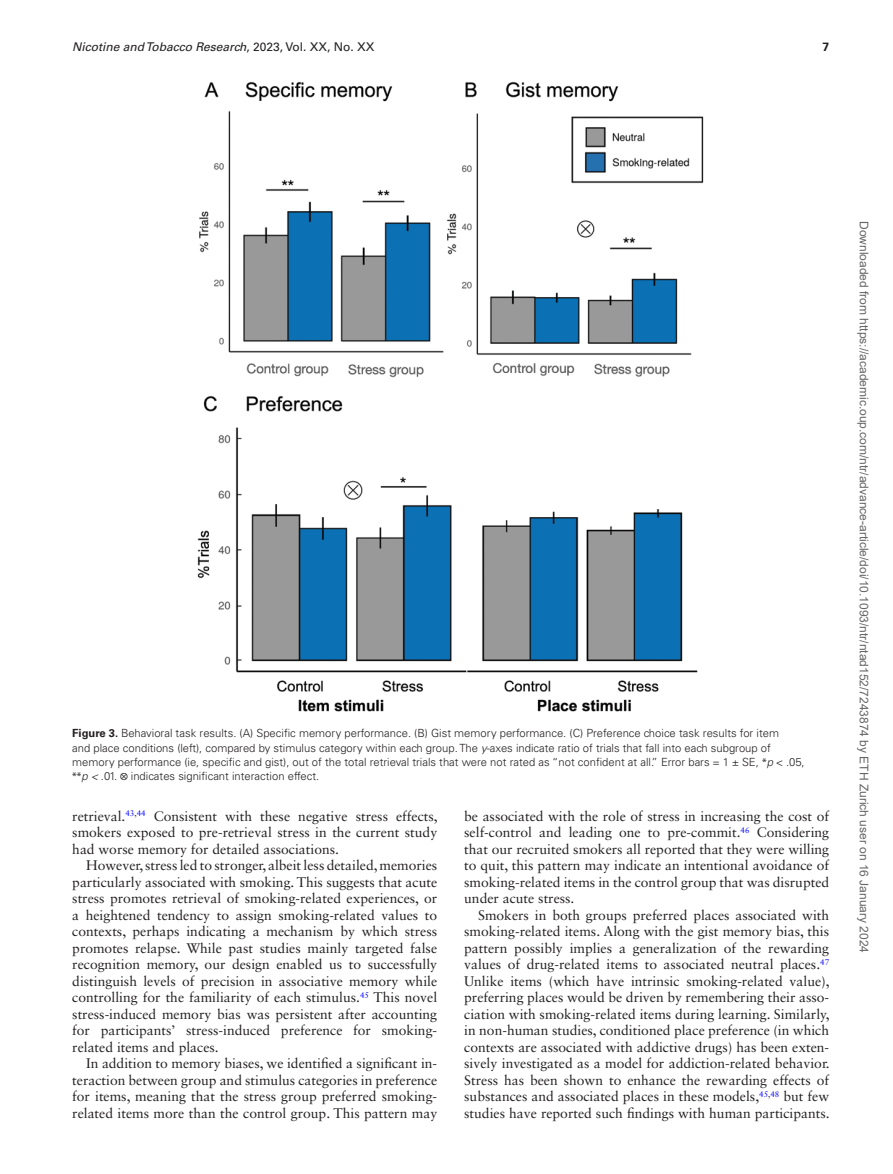
<style>
.page{position:relative;width:893px;height:1174px;background:#fff}
.page>*{position:absolute;margin:0;border:0;box-sizing:border-box;transform-origin:0 0}
.t1{font:13.8px/16.5px "Sabon LT Std";color:#231f20;text-align:justify}
.t2{font:12px "Arial";color:#666}
.t3{font:italic 12px "Univers LT Std";color:#231f20}
.t4{font:700 12px "Univers LT Std";color:#231f20}
.t5{font:300 11.25px/14.2px "Univers LT Std";color:#231f20}
.s1{font-style:normal}
.s2{font-weight:700}
.s3{font-style:italic}
.s4{font-family:"Myriad Pro";font-weight:400}
.s5{font-family:"Gandhari Unicode";font-weight:400}
</style>
<div class="page">
<img style="left:197px;top:81px;width:507px;height:631px">
<p class="t3" style="left:72px;top:40px;width:304px">Nicotine and Tobacco Research<span class="s1">, 2023, Vol. XX, No. XX</span></p>
<p class="t4" style="left:822px;top:40px;width:8px">7</p>
<p class="t5" style="left:72px;top:726px;width:734px"><span class="s2">Figure 3.</span> Behavioral task results. (A) Specific memory performance. (B) Gist memory performance. (C) Preference choice task results for item<br>and place conditions (left), compared by stimulus category within each group. The <span class="s3">y</span>-axes indicate ratio of trials that fall into each subgroup of memory performance (ie, specific and gist), out of the total retrieval trials that were not rated as “not confident at all.” Error bars = 1 ± SE, <span class="s4">*</span><span class="s3">p</span> &lt; .05, <span class="s4">**</span><span class="s3">p &lt;</span> .01. <span class="s5">⊗</span> indicates significant interaction effect.</p>
<p class="t1" style="left:72px;top:807px;width:367px">retrieval.<sup>43</sup><sup>,</sup><sup>44</sup> Consistent with these negative stress effects, smokers exposed to pre-retrieval stress in the current study had worse memory for detailed associations.</p>
<p class="t1" style="left:72px;top:857px;width:366px;text-indent:14px">However, stress led to stronger, albeit less detailed, memories particularly associated with smoking. This suggests that acute stress promotes retrieval of smoking-related experiences, or a heightened tendency to assign smoking-related values to contexts, perhaps indicating a mechanism by which stress promotes relapse. While past studies mainly targeted false recognition memory, our design enabled us to successfully distinguish levels of precision in associative memory while controlling for the familiarity of each stimulus.<sup>45</sup> This novel stress-induced memory bias was persistent after accounting for participants’ stress-induced preference for smoking&shy;related items and places.</p>
<p class="t1" style="left:72px;top:1055px;width:366px;text-indent:14px">In addition to memory biases, we identified a significant in&shy;teraction between group and stimulus categories in preference for items, meaning that the stress group preferred smoking&shy;related items more than the control group. This pattern may</p>
<p class="t1" style="left:464px;top:807px;width:366px">be associated with the role of stress in increasing the cost of self-control and leading one to pre-commit.<sup>46</sup> Considering that our recruited smokers all reported that they were willing to quit, this pattern may indicate an intentional avoidance of smoking-related items in the control group that was disrupted under acute stress.</p>
<p class="t1" style="left:464px;top:906px;width:367px;text-indent:14px">Smokers in both groups preferred places associated with smoking-related items. Along with the gist memory bias, this pattern possibly implies a generalization of the rewarding values of drug-related items to associated neutral places.<sup>47<br></sup>Unlike items (which have intrinsic smoking-related value), preferring places would be driven by remembering their asso&shy;ciation with smoking-related items during learning. Similarly, in non-human studies, conditioned place preference (in which contexts are associated with addictive drugs) has been exten&shy;sively investigated as a model for addiction-related behavior.<br>Stress has been shown to enhance the rewarding effects of substances and associated places in these models,<sup>45</sup><sup>,</sup><sup>48</sup> but few studies have reported such findings with human participants.</p>
<p class="t2" style="left:868px;top:221px;width:733px;rotate:90deg">Downloaded from https://academic.oup.com/ntr/advance-article/doi/10.1093/ntr/ntad152/7243874 by ETH Zurich user on 16 January 2024</p>
</div>
